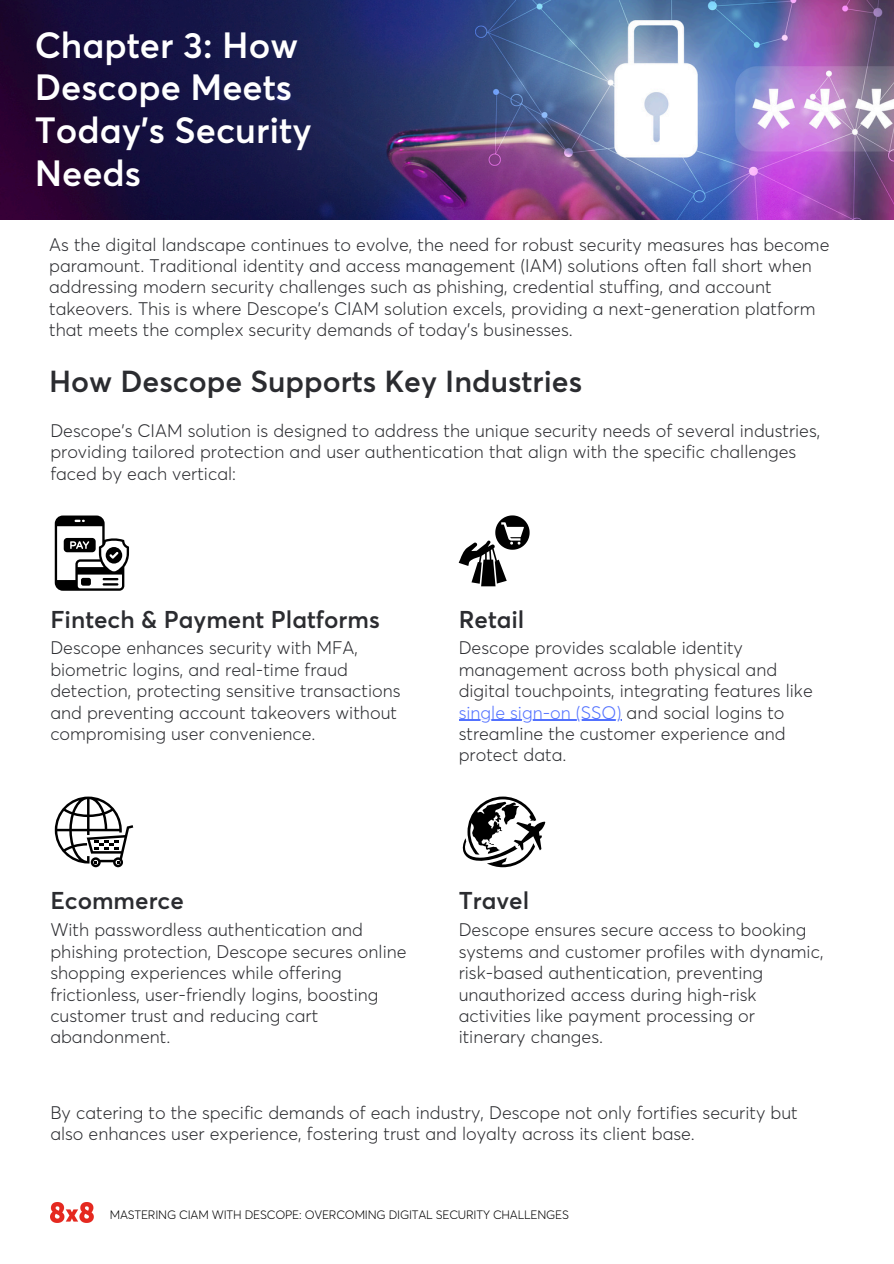
<style>
.page{position:relative;width:894px;height:1264px;background:#fff}
.page>*{position:absolute;margin:0;border:0;box-sizing:border-box;transform-origin:0 0}
.t1{font:600 36px/42.8px "Averta";color:#fff}
.t2{font:600 30px "Averta";color:#2b2c30}
.t3{font:600 24px "Averta";color:#2b2c30}
.t4{font:300 18px/21.3px "Averta";color:#2b2c30}
.t5{font:300 12px "Averta";letter-spacing:-.015em;color:#000}
.s1{color:#5271ff}
</style>
<div class="page">
<svg style="left:458px;top:515px;width:71px;height:71px"></svg>
<svg style="left:55px;top:796px;width:78px;height:71px"></svg>
<svg style="left:462px;top:796px;width:83px;height:71px"></svg>
<img style="left:50px;top:1202px;width:43px;height:20px">
<svg style="left:55px;top:515px;width:74px;height:75px"></svg>
<img style="left:0;top:0;width:893px;height:219px">
<hr style="left:458px;top:719px;width:163px;height:1px;background:#5271ff">
<h2 class="t1" style="left:35px;top:26px;width:278px">Chapter 3: How<br>Descope Meets<br>Today’s Security<br>Needs</h2>
<h4 class="t4" style="left:49px;top:235px;width:781px">As the digital landscape continues to evolve, the need for robust security measures has become paramount. Traditional identity and access management (IAM) solutions often fall short when addressing modern security challenges such as phishing, credential stuffing, and account takeovers. This is where Descope’s CIAM solution excels, providing a next-generation platform that meets the complex security demands of today's businesses.</h4>
<p class="t2" style="left:49px;top:368px;width:534px">How Descope Supports Key Industries</p>
<h4 class="t4" style="left:50px;top:421px;width:771px">Descope’s CIAM solution is designed to address the unique security needs of several industries, providing tailored protection and user authentication that align with the specific challenges faced by each vertical:</h4>
<h3 class="t3" style="left:50px;top:608px;width:331px">Fintech &amp; Payment Platforms</h3>
<h4 class="t3" style="left:458px;top:608px;width:67px">Retail</h4>
<p class="t4" style="left:50px;top:638px;width:352px">Descope enhances security with MFA, biometric logins, and real-time fraud detection, protecting sensitive transactions and preventing account takeovers without compromising user convenience.</p>
<h3 class="t4" style="left:458px;top:638px;width:355px">Descope provides scalable identity management across both physical and digital touchpoints, integrating features like</h3>
<h4 class="t4" style="left:458px;top:702px;width:328px;text-align:justify"><span class="s1">single sign-on (SSO)</span> and social logins to streamline the customer experience and protect data.</h4>
<p class="t3" style="left:50px;top:890px;width:135px">Ecommerce</p>
<h3 class="t3" style="left:458px;top:890px;width:72px">Travel</h3>
<h4 class="t4" style="left:50px;top:920px;width:357px">With passwordless authentication and phishing protection, Descope secures online shopping experiences while offering frictionless, user-friendly logins, boosting customer trust and reducing cart abandonment.</h4>
<p class="t4" style="left:458px;top:920px;width:366px">Descope ensures secure access to booking systems and customer profiles with dynamic, risk-based authentication, preventing unauthorized access during high-risk activities like payment processing or itinerary changes.</p>
<h3 class="t4" style="left:50px;top:1102px;width:748px">By catering to the specific demands of each industry, Descope not only fortifies security but also enhances user experience, fostering trust and loyalty across its client base.</h3>
<p class="t5" style="left:110px;top:1209px;width:460px">MASTERING CIAM WITH DESCOPE: OVERCOMING DIGITAL SECURITY CHALLENGES</p>
</div>
